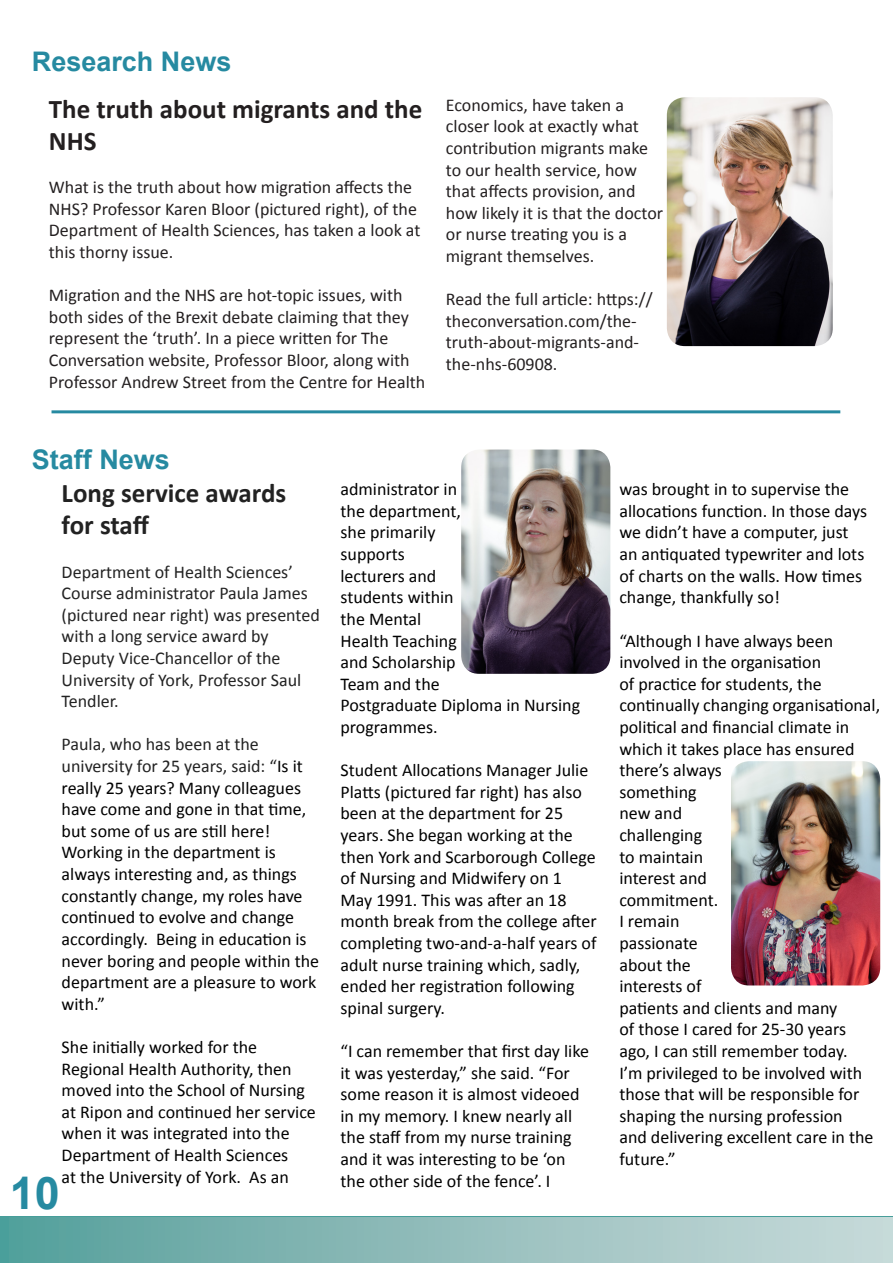
<style>
.page{position:relative;width:893px;height:1263px;background:#fff}
.page>*{position:absolute;margin:0;border:0;box-sizing:border-box;transform-origin:0 0}
.t1{font:700 45px "Arial";color:#268aa1}
.t2{font:700 27px/32.4px "Calibri";color:#231f20}
.t3{font:700 27px/32.4px "Calibri";color:#222}
.Section_Headers{font:700 27px "Arial";color:#268aa1}
.t4{font:18px/21.6px "Calibri";color:#000}
.t5{font:18px/21.6px "Calibri";color:#231f20}
.t6{font:18px/21.6px "Calibri";color:#222}
.s1{color:#222}
</style>
<div class="page">
<div style="left:0;top:1216px;width:893px;height:5px;background:#479e9a"></div>
<div style="left:0;top:1217px;width:893px;height:46px;background:linear-gradient(to right,#569f9b,#ccdbdb)"></div>
<img style="left:667px;top:97px;width:166px;height:249px">
<hr style="left:52px;top:410px;width:788px;height:3px;background:#268aa1">
<img style="left:461px;top:449px;width:149px;height:225px">
<img style="left:731px;top:761px;width:149px;height:224px">
<p class="Section_Headers" style="left:32px;top:43px;width:201px">Research News</p>
<p class="t2" style="left:49px;top:92px;width:375px">The truth about migrants and the<br>NHS</p>
<p class="t5" style="left:49px;top:176px;width:373px">What is the truth about how migration affects the NHS? Professor Karen Bloor (pictured right), of the Department of Health Sciences, has taken a look at this thorny issue.</p>
<p class="t5" style="left:49px;top:284px;width:378px">Migration and the NHS are hot-topic issues, with both sides of the Brexit debate claiming that they represent the ‘truth’. In a piece written for The Conversation website, Professor Bloor, along with Professor Andrew Street from the Centre for Health</p>
<p class="t5" style="left:446px;top:94px;width:219px">Economics, have taken a closer look at exactly what contribution migrants make to our health service, how that affects provision, and how likely it is that the doctor or nurse treating you is a migrant themselves.</p>
<p class="t5" style="left:446px;top:288px;width:208px">Read the full article: https:// theconversation.com/the&shy;truth-about-migrants-and&shy;the-nhs-60908.</p>
<p class="Section_Headers" style="left:32px;top:442px;width:140px">Staff News</p>
<p class="t3" style="left:62px;top:477px;width:226px">Long service awards for staff</p>
<p class="t6" style="left:62px;top:561px;width:260px">Department of Health Sciences’<br>Course administrator Paula James (pictured near right) was presented with a long service award by<br>Deputy Vice-Chancellor of the<br>University of York, Professor Saul<br>Tendler.</p>
<p class="t4" style="left:62px;top:734px;width:259px"><span class="s1">Paula, who has been at the university for 25 years, said: “</span>Is it really 25 years? Many colleagues have come and gone in that time, but some of us are still here!<br>Working in the department is always interesting and, as things constantly change, my roles have continued to evolve and change accordingly. Being in education is never boring and people within the department are a pleasure to work with.”</p>
<p class="t4" style="left:62px;top:1036px;width:256px">She initially worked for the<br>Regional Health Authority, then moved into the School of Nursing at Ripon and continued her service when it was integrated into the<br>Department of Health Sciences<br>at the University of York. As an</p>
<h1 class="t1" style="left:10px;top:1163px;width:52px">10</h1>
<p class="t4" style="left:340px;top:479px;width:241px">administrator in<br>the department,<br>she primarily<br>supports<br>lecturers and<br>students within<br>the Mental<br>Health Teaching<br>and Scholarship<br>Team and the<br>Postgraduate Diploma in Nursing programmes.</p>
<p class="t4" style="left:340px;top:759px;width:258px">Student Allocations Manager Julie<br>Platts (pictured far right) has also been at the department for 25 years. She began working at the then York and Scarborough College of Nursing and Midwifery on 1<br>May 1991. This was after an 18 month break from the college after completing two-and-a-half years of adult nurse training which, sadly, ended her registration following spinal surgery.</p>
<p class="t4" style="left:340px;top:1040px;width:250px">“I can remember that first day like it was yesterday,” she said. “For some reason it is almost videoed in my memory. I knew nearly all the staff from my nurse training and it was interesting to be ‘on the other side of the fence’. I</p>
<p class="t4" style="left:619px;top:479px;width:249px">was brought in to supervise the allocations function. In those days we didn’t have a computer, just an antiquated typewriter and lots of charts on the walls. How times change, thankfully so!</p>
<p class="t4" style="left:619px;top:630px;width:262px">“Although I have always been involved in the organisation<br>of practice for students, the continually changing organisational, political and financial climate in which it takes place has ensured there’s always<br>something<br>new and<br>challenging<br>to maintain<br>interest and<br>commitment.<br>I remain<br>passionate<br>about the<br>interests of<br>patients and clients and many<br>of those I cared for 25-30 years ago, I can still remember today.<br>I’m privileged to be involved with those that will be responsible for shaping the nursing profession<br>and delivering excellent care in the future.”</p>
</div>
